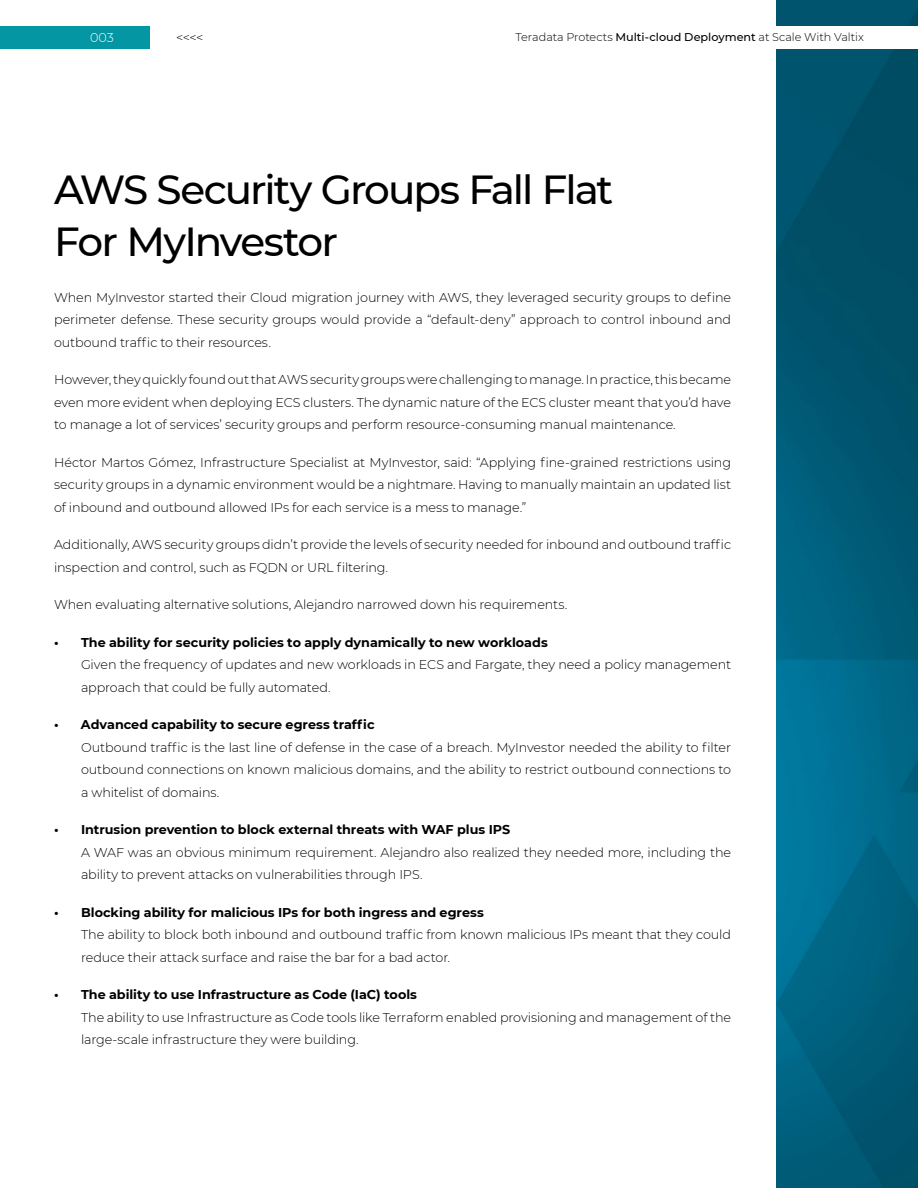
<style>
.page{position:relative;width:918px;height:1188px;background:#fff}
.page>*{position:absolute;margin:0;border:0;box-sizing:border-box;transform-origin:0 0}
.t1{font:500 40.5px/52.5px "Montserrat";letter-spacing:-.05em;color:#000}
.t2{font:300 12.75px/22.5px "Montserrat";letter-spacing:-.01em;color:#000}
.t3{font:700 12.75px "Montserrat";color:#000}
.t4{font:300 12.75px "Montserrat";color:#fff}
.t5{font:300 11.25px "Montserrat";letter-spacing:-.005em;color:#000}
.s1{font-weight:500}
</style>
<div class="page">
<img style="left:777px;top:0;width:141px;height:1188px">
<div style="left:5px;top:26px;width:913px;height:23px;background:#fff"></div>
<div style="left:0;top:26px;width:149px;height:23px;background:#0596a4"></div>
<p class="t4" style="left:90px;top:29px;width:26px">003</p>
<p class="t2" style="left:176px;top:26px;width:29px">&lt;&lt;&lt;&lt;</p>
<p class="t5" style="left:516px;top:29px;width:350px">Teradata Protects <span class="s1">Multi-cloud Deployment</span> at Scale With Valtix</p>
<h1 class="t1" style="left:54px;top:162px;width:561px">AWS Security Groups Fall Flat<br>For MyInvestor</h1>
<p class="t2" style="left:54px;top:285px;width:679px;text-align:justify">When MyInvestor started their Cloud migration journey with AWS, they leveraged security groups to define perimeter defense. These security groups would provide a “default-deny” approach to control inbound and outbound traffic to their resources.</p>
<p class="t2" style="left:54px;top:368px;width:679px;text-align:justify">However, they quickly found out that AWS security groups were challenging to manage. In practice, this became even more evident when deploying ECS clusters. The dynamic nature of the ECS cluster meant that you’d have to manage a lot of services’ security groups and perform resource-consuming manual maintenance.</p>
<p class="t2" style="left:54px;top:450px;width:679px;text-align:justify">Héctor Martos Gómez, Infrastructure Specialist at MyInvestor, said: “Applying fine-grained restrictions using security groups in a dynamic environment would be a nightmare. Having to manually maintain an updated list of inbound and outbound allowed IPs for each service is a mess to manage.”</p>
<p class="t2" style="left:54px;top:533px;width:679px">Additionally, AWS security groups didn’t provide the levels of security needed for inbound and outbound traffic inspection and control, such as FQDN or URL filtering.</p>
<p class="t2" style="left:54px;top:593px;width:515px">When evaluating alternative solutions, Alejandro narrowed down his requirements.</p>
<p class="t3" style="left:54px;top:633px;width:495px">• The ability for security policies to apply dynamically to new workloads</p>
<p class="t2" style="left:81px;top:653px;width:652px">Given the frequency of updates and new workloads in ECS and Fargate, they need a policy management approach that could be fully automated.</p>
<p class="t3" style="left:54px;top:715px;width:322px">• Advanced capability to secure egress traffic</p>
<p class="t2" style="left:81px;top:735px;width:652px;text-align:justify">Outbound traffic is the last line of defense in the case of a breach. MyInvestor needed the ability to filter outbound connections on known malicious domains, and the ability to restrict outbound connections to a whitelist of domains.</p>
<p class="t3" style="left:54px;top:820px;width:458px">• Intrusion prevention to block external threats with WAF plus IPS</p>
<p class="t2" style="left:81px;top:840px;width:652px">A WAF was an obvious minimum requirement. Alejandro also realized they needed more, including the ability to prevent attacks on vulnerabilities through IPS.</p>
<p class="t3" style="left:54px;top:903px;width:431px">• Blocking ability for malicious IPs for both ingress and egress</p>
<p class="t2" style="left:81px;top:923px;width:652px">The ability to block both inbound and outbound traffic from known malicious IPs meant that they could reduce their attack surface and raise the bar for a bad actor.</p>
<p class="t3" style="left:54px;top:985px;width:365px">• The ability to use Infrastructure as Code (IaC) tools</p>
<p class="t2" style="left:81px;top:1005px;width:652px">The ability to use Infrastructure as Code tools like Terraform enabled provisioning and management of the large-scale infrastructure they were building.</p>
</div>
